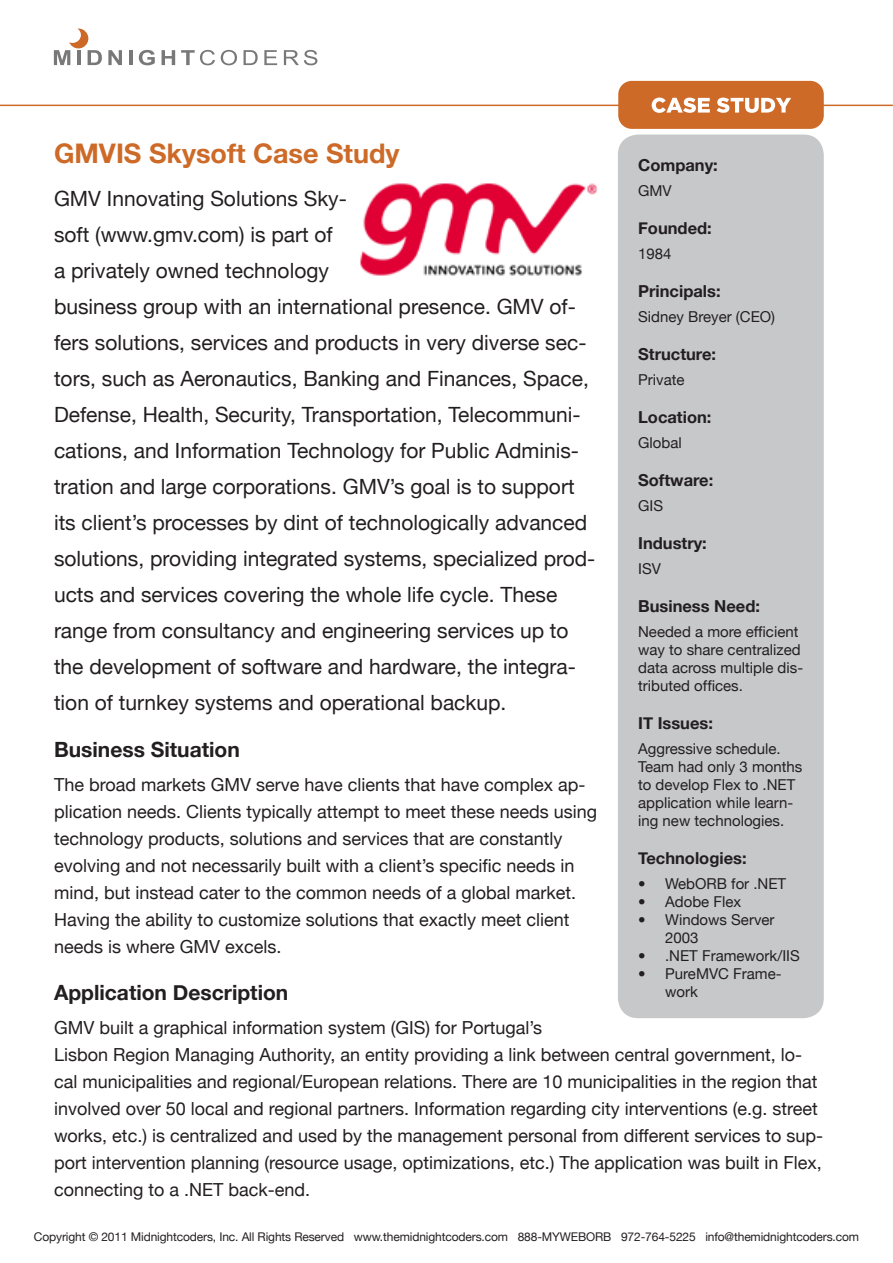
<style>
.page{position:relative;width:893px;height:1263px;background:#fff}
.page>*{position:absolute;margin:0;border:0;box-sizing:border-box;transform-origin:0 0}
.t1{font:700 27px "Helvetica Neue";color:#cd6a28}
.t2{font:21px/36px "Helvetica Neue";color:#231f20}
.t3{font:700 21px "Helvetica Neue";color:#231f20}
.t4{font:18px/27px "Helvetica Neue";color:#231f20}
.t5{font:700 16.5px "Helvetica Neue";color:#231f20}
.t6{font:15px/18px "Helvetica Neue";color:#231f20}
.t7{font:12px "Helvetica Neue";letter-spacing:-.01em;color:#231f20}
</style>
<div class="page">
<hr style="left:0;top:105px;width:893px;height:1px;background:#cd6a28">
<div style="left:618px;top:81px;width:206px;height:48px;background:#cd6a28;border-radius:14px"></div>
<svg style="left:652px;top:98px;width:58px;height:15px"></svg>
<svg style="left:717px;top:98px;width:74px;height:15px"></svg>
<svg style="left:108px;top:50px;width:14px;height:15px"></svg>
<hr style="left:129px;top:50px;width:4px;height:15px;background:#777877">
<svg style="left:139px;top:50px;width:16px;height:15px"></svg>
<svg style="left:162px;top:50px;width:13px;height:15px"></svg>
<svg style="left:181px;top:50px;width:34px;height:15px"></svg>
<svg style="left:221px;top:50px;width:16px;height:15px"></svg>
<svg style="left:244px;top:50px;width:14px;height:15px"></svg>
<svg style="left:264px;top:50px;width:13px;height:15px"></svg>
<svg style="left:284px;top:50px;width:33px;height:15px"></svg>
<svg style="left:54px;top:29px;width:48px;height:36px"></svg>
<div style="left:618px;top:135px;width:206px;height:883px;background:#c7c8ca;border-radius:20px"></div>
<img style="left:360px;top:183px;width:238px;height:93px">
<h1 class="t1" style="left:54px;top:137px;width:347px">GMVIS Skysoft Case Study</h1>
<p class="t2" style="left:54px;top:180px;width:543px">GMV Innovating Solutions Sky-<br>soft (www.gmv.com) is part of<br>a privately owned technology<br>business group with an international presence. GMV of&shy;fers solutions, services and products in very diverse sec&shy;tors, such as Aeronautics, Banking and Finances, Space, Defense, Health, Security, Transportation, Telecommuni&shy;cations, and Information Technology for Public Adminis&shy;tration and large corporations. GMV’s goal is to support its client’s processes by dint of technologically advanced solutions, providing integrated systems, specialized prod&shy;ucts and services covering the whole life cycle. These range from consultancy and engineering services up to the development of software and hardware, the integra&shy;tion of turnkey systems and operational backup.</p>
<p class="t3" style="left:54px;top:737px;width:187px">Business Situation</p>
<p class="t4" style="left:54px;top:771px;width:545px">The broad markets GMV serve have clients that have complex ap&shy;plication needs. Clients typically attempt to meet these needs using technology products, solutions and services that are constantly evolving and not necessarily built with a client’s specific needs in mind, but instead cater to the common needs of a global market.<br>Having the ability to customize solutions that exactly meet client needs is where GMV excels.</p>
<p class="t3" style="left:54px;top:980px;width:236px">Application Description</p>
<p class="t4" style="left:54px;top:1014px;width:771px">GMV built a graphical information system (GIS) for Portugal’s<br>Lisbon Region Managing Authority, an entity providing a link between central government, lo&shy;cal municipalities and regional/European relations. There are 10 municipalities in the region that involved over 50 local and regional partners. Information regarding city interventions (e.g. street works, etc.) is centralized and used by the management personal from different services to sup&shy;port intervention planning (resource usage, optimizations, etc.) The application was built in Flex, connecting to a .NET back-end.</p>
<p class="t5" style="left:638px;top:155px;width:81px">Company:</p>
<p class="t6" style="left:638px;top:181px;width:35px">GMV</p>
<p class="t5" style="left:638px;top:218px;width:75px">Founded:</p>
<p class="t6" style="left:638px;top:244px;width:35px">1984</p>
<p class="t5" style="left:638px;top:281px;width:84px">Principals:</p>
<p class="t6" style="left:638px;top:307px;width:138px">Sidney Breyer (CEO)</p>
<p class="t5" style="left:638px;top:344px;width:79px">Structure:</p>
<p class="t6" style="left:638px;top:370px;width:48px">Private</p>
<p class="t5" style="left:638px;top:407px;width:75px">Location:</p>
<p class="t6" style="left:638px;top:433px;width:45px">Global</p>
<p class="t5" style="left:638px;top:470px;width:77px">Software:</p>
<p class="t6" style="left:638px;top:496px;width:26px">GIS</p>
<p class="t5" style="left:638px;top:533px;width:70px">Industry:</p>
<p class="t6" style="left:638px;top:559px;width:24px">ISV</p>
<p class="t5" style="left:638px;top:596px;width:123px">Business Need:</p>
<p class="t6" style="left:638px;top:622px;width:166px">Needed a more efficient way to share centralized data across multiple dis&shy;tributed offices.</p>
<p class="t5" style="left:638px;top:713px;width:76px">IT Issues:</p>
<p class="t6" style="left:638px;top:739px;width:166px">Aggressive schedule.<br>Team had only 3 months to develop Flex to .NET application while learn&shy;ing new technologies.</p>
<p class="t5" style="left:638px;top:848px;width:110px">Technologies:</p>
<p class="t6" style="left:638px;top:874px;width:150px">• WebORB for .NET</p>
<p class="t6" style="left:638px;top:892px;width:105px">• Adobe Flex</p>
<p class="t6" style="left:665px;top:910px;width:111px;text-indent:-27px">• Windows Server<br>2003</p>
<p class="t6" style="left:638px;top:946px;width:163px">• .NET Framework/IIS</p>
<p class="t6" style="left:665px;top:964px;width:118px;text-indent:-27px">• PureMVC Frame&shy;work</p>
<p class="t7" style="left:34px;top:1230px;width:827px">Copyright © 2011 Midnightcoders, Inc. All Rights Reserved www.themidnightcoders.com 888-MYWEBORB 972-764-5225 info@themidnightcoders.com</p>
</div>
